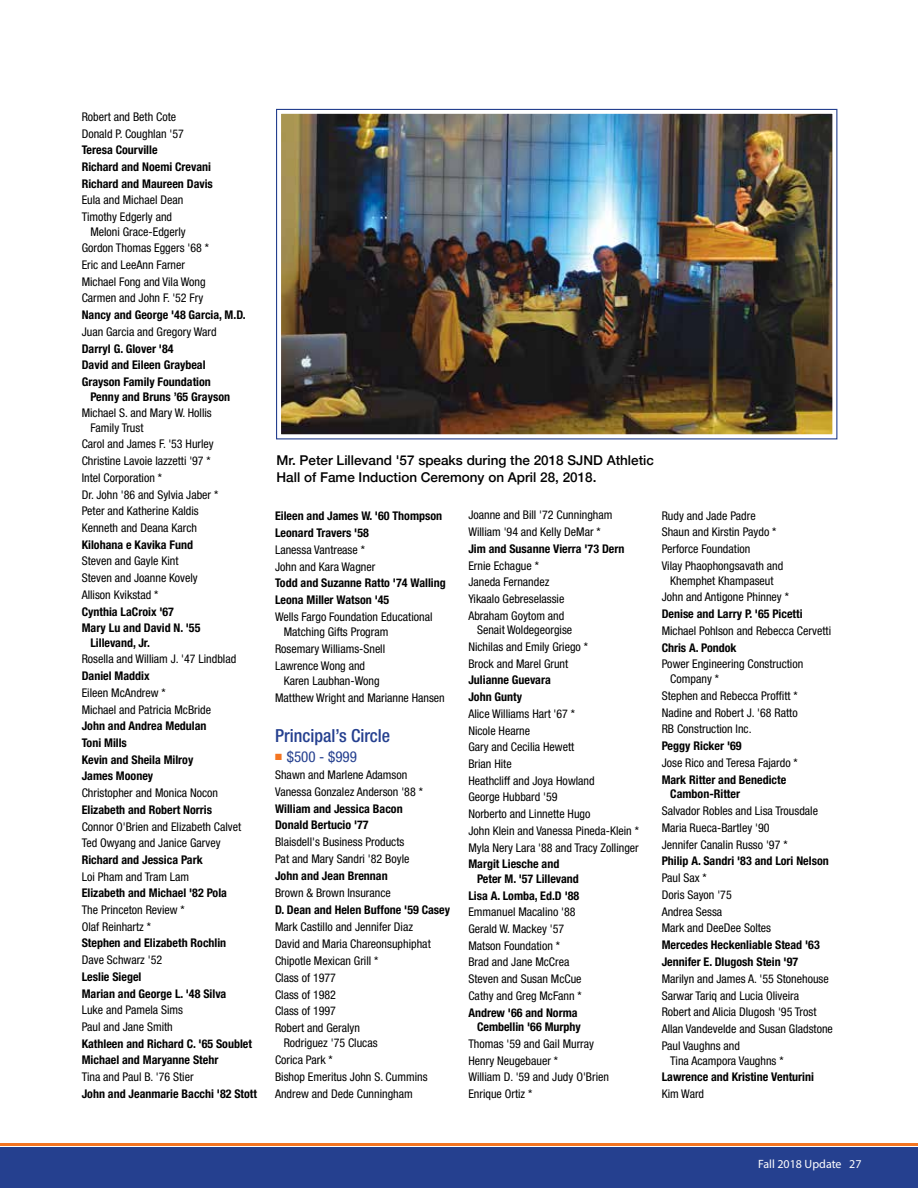
<style>
.page{position:relative;width:918px;height:1188px;background:#fff}
.page>*{position:absolute;margin:0;border:0;box-sizing:border-box;transform-origin:0 0}
.t1{font:500 condensed 18px "Helvetica Neue LT Std";color:#25408f}
.t2{font:condensed 15px "Helvetica Neue LT Std";color:#25408f}
.t3{font:500 13.5px/16.2px "Helvetica Neue";color:#000}
.t4{font:condensed 12px/16.6px "Helvetica Neue LT Std";color:#000}
.t5{font:700 condensed 12px/16.6px "Helvetica Neue LT Std";color:#000}
.t6{font:12px "Myriad Pro";color:#fff}
.s1{color:#f47521}
</style>
<div class="page">
<div style="left:0;top:1148px;width:918px;height:40px;background:#25408f"></div>
<hr style="left:0;top:1143px;width:918px;height:3px;background:#f47521">
<img style="left:282px;top:115px;width:549px;height:318px">
<div style="left:272px;top:105px;width:569px;height:338px;border:9px solid #fff"></div>
<p class="t4" style="left:82px;top:108px;width:104px">Robert and Beth Cote<br>Donald P. Coughlan '57</p>
<p class="t5" style="left:82px;top:142px;width:133px">Teresa Courville<br>Richard and Noemi Crevani<br>Richard and Maureen Davis</p>
<p class="t4" style="left:82px;top:192px;width:103px">Eula and Michael Dean<br>Timothy Edgerly and</p>
<p class="t4" style="left:82px;top:223px;width:129px;text-indent:9px">Meloni Grace-Edgerly<br>Gordon Thomas Eggers '68 *<br>Eric and LeeAnn Farner<br>Michael Fong and Vila Wong<br>Carmen and John F. '52 Fry</p>
<p class="t5" style="left:82px;top:306px;width:166px">Nancy and George '48 Garcia, M.D.</p>
<p class="t4" style="left:82px;top:323px;width:137px">Juan Garcia and Gregory Ward</p>
<p class="t5" style="left:82px;top:340px;width:131px">Darryl G. Glover '84<br>David and Eileen Graybeal<br>Grayson Family Foundation</p>
<p class="t5" style="left:90px;top:388px;width:141px">Penny and Bruns ’65 Grayson</p>
<p class="t4" style="left:90px;top:406px;width:123px;line-height:14.5px;text-indent:-9px">Michael S. and Mary W. Hollis<br>Family Trust</p>
<p class="t4" style="left:82px;top:436px;width:138px">Carol and James F. '53 Hurley<br>Christine Lavoie Iazzetti '97 *<br>Intel Corporation *<br>Dr. John '86 and Sylvia Jaber *<br>Peter and Katherine Kaldis<br>Kenneth and Deana Karch</p>
<p class="t5" style="left:82px;top:536px;width:113px">Kilohana e Kavika Fund</p>
<p class="t4" style="left:82px;top:553px;width:118px">Steven and Gayle Kint<br>Steven and Joanne Kovely<br>Allison Kvikstad *</p>
<p class="t5" style="left:82px;top:603px;width:120px">Cynthia LaCroix '67<br>Mary Lu and David N. '55</p>
<p class="t5" style="left:90px;top:634px;width:61px">Lillevand, Jr.</p>
<p class="t4" style="left:82px;top:651px;width:156px">Rosella and William J. '47 Lindblad</p>
<p class="t5" style="left:82px;top:667px;width:69px">Daniel Maddix</p>
<p class="t4" style="left:82px;top:684px;width:131px">Eileen McAndrew *<br>Michael and Patricia McBride</p>
<p class="t5" style="left:82px;top:718px;width:126px">John and Andrea Medulan<br>Toni Mills<br>Kevin and Sheila Milroy<br>James Mooney</p>
<p class="t4" style="left:82px;top:784px;width:138px">Christopher and Monica Nocon</p>
<p class="t5" style="left:82px;top:801px;width:132px">Elizabeth and Robert Norris</p>
<p class="t4" style="left:82px;top:818px;width:161px">Connor O'Brien and Elizabeth Calvet<br>Ted Owyang and Janice Garvey</p>
<p class="t5" style="left:82px;top:851px;width:122px">Richard and Jessica Park</p>
<p class="t4" style="left:82px;top:868px;width:109px">Loi Pham and Tram Lam</p>
<p class="t5" style="left:82px;top:885px;width:147px">Elizabeth and Michael '82 Pola</p>
<p class="t4" style="left:82px;top:901px;width:105px">The Princeton Review *<br>Olaf Reinhartz *</p>
<p class="t5" style="left:82px;top:935px;width:146px">Stephen and Elizabeth Rochlin</p>
<p class="t4" style="left:82px;top:952px;width:82px">Dave Schwarz '52</p>
<p class="t5" style="left:82px;top:968px;width:146px">Leslie Siegel<br>Marian and George L. '48 Silva</p>
<p class="t4" style="left:82px;top:1002px;width:103px">Luke and Pamela Sims<br>Paul and Jane Smith</p>
<p class="t5" style="left:82px;top:1035px;width:172px">Kathleen and Richard C. '65 Soublet<br>Michael and Maryanne Stehr</p>
<p class="t4" style="left:82px;top:1068px;width:113px">Tina and Paul B. '76 Stier</p>
<p class="t5" style="left:82px;top:1085px;width:177px">John and Jeanmarie Bacchi '82 Stott</p>
<p class="t3" style="left:277px;top:451px;width:379px">Mr. Peter Lillevand '57 speaks during the 2018 SJND Athletic<br>Hall of Fame Induction Ceremony on April 28, 2018.</p>
<p class="t5" style="left:275px;top:507px;width:169px">Eileen and James W. '60 Thompson<br>Leonard Travers '58</p>
<p class="t4" style="left:275px;top:541px;width:102px">Lanessa Vantrease *<br>John and Kara Wagner</p>
<p class="t5" style="left:275px;top:575px;width:172px">Todd and Suzanne Ratto '74 Walling<br>Leona Miller Watson '45</p>
<p class="t4" style="left:284px;top:610px;width:150px;line-height:14.7px;text-indent:-9px">Wells Fargo Foundation Educational<br>Matching Gifts Program</p>
<p class="t4" style="left:275px;top:640px;width:112px">Rosemary Williams-Snell<br>Lawrence Wong and</p>
<p class="t4" style="left:275px;top:672px;width:171px;text-indent:9px">Karen Laubhan-Wong<br>Matthew Wright and Marianne Hansen</p>
<h1 class="t1" style="left:275px;top:725px;width:117px">Principal’s Circle</h1>
<p class="t2" style="left:275px;top:748px;width:83px"><span class="s1">■</span> $500 - $999</p>
<p class="t4" style="left:275px;top:766px;width:149px">Shawn and Marlene Adamson<br>Vanessa Gonzalez Anderson '88 *</p>
<p class="t5" style="left:275px;top:800px;width:129px">William and Jessica Bacon<br>Donald Bertucio '77</p>
<p class="t4" style="left:275px;top:834px;width:136px">Blaisdell's Business Products<br>Pat and Mary Sandri '82 Boyle</p>
<p class="t5" style="left:275px;top:867px;width:114px">John and Jean Brennan</p>
<p class="t4" style="left:275px;top:884px;width:117px">Brown &amp; Brown Insurance</p>
<p class="t5" style="left:275px;top:901px;width:177px">D. Dean and Helen Buffone '59 Casey</p>
<p class="t4" style="left:275px;top:918px;width:157px">Mark Castillo and Jennifer Diaz<br>David and Maria Chareonsuphiphat<br>Chipotle Mexican Grill *<br>Class of 1977<br>Class of 1982<br>Class of 1997<br>Robert and Geralyn</p>
<p class="t4" style="left:275px;top:1034px;width:154px;text-indent:9px">Rodriguez '75 Clucas<br>Corica Park *<br>Bishop Emeritus John S. Cummins<br>Andrew and Dede Cunningham</p>
<p class="t4" style="left:468px;top:507px;width:146px">Joanne and Bill '72 Cunningham<br>William '94 and Kelly DeMar *</p>
<p class="t5" style="left:468px;top:540px;width:158px">Jim and Susanne Vierra '73 Dern</p>
<p class="t4" style="left:468px;top:557px;width:98px">Ernie Echague *<br>Janeda Fernandez<br>Yikaalo Gebreselassie<br>Abraham Goytom and</p>
<p class="t4" style="left:468px;top:622px;width:121px;text-indent:9px">Senait Woldegeorgise<br>Nichilas and Emily Griego *<br>Brock and Marel Grunt</p>
<p class="t5" style="left:468px;top:672px;width:84px">Julianne Guevara<br>John Gunty</p>
<p class="t4" style="left:468px;top:705px;width:172px">Alice Williams Hart '67 *<br>Nicole Hearne<br>Gary and Cecilia Hewett<br>Brian Hite<br>Heathcliff and Joya Howland<br>George Hubbard '59<br>Norberto and Linnette Hugo<br>John Klein and Vanessa Pineda-Klein *<br>Myla Nery Lara '88 and Tracy Zollinger</p>
<p class="t5" style="left:477px;top:857px;width:103px;line-height:14.5px;text-indent:-9px">Margit Liesche and<br>Peter M. '57 Lillevand</p>
<p class="t5" style="left:468px;top:887px;width:112px">Lisa A. Lomba, Ed.D '88</p>
<p class="t4" style="left:468px;top:904px;width:115px">Emmanuel Macalino '88<br>Gerald W. Mackey '57<br>Matson Foundation *<br>Brad and Jane McCrea<br>Steven and Susan McCue<br>Cathy and Greg McFann *</p>
<p class="t5" style="left:468px;top:1005px;width:114px;line-height:14.5px;text-align:right">Andrew '66 and Norma<br>Cembellin '66 Murphy</p>
<p class="t4" style="left:468px;top:1035px;width:142px">Thomas '59 and Gail Murray<br>Henry Neugebauer *<br>William D. '59 and Judy O'Brien<br>Enrique Ortiz *</p>
<p class="t4" style="left:662px;top:507px;width:123px">Rudy and Jade Padre<br>Shaun and Kirstin Paydo *<br>Perforce Foundation<br>Vilay Phaophongsavath and</p>
<p class="t4" style="left:662px;top:572px;width:129px;text-align:center">Khemphet Khampaseut<br>John and Antigone Phinney *</p>
<p class="t5" style="left:662px;top:605px;width:142px">Denise and Larry P. '65 Picetti</p>
<p class="t4" style="left:662px;top:622px;width:171px">Michael Pohlson and Rebecca Cervetti</p>
<p class="t5" style="left:662px;top:639px;width:76px">Chris A. Pondok</p>
<p class="t4" style="left:670px;top:657px;width:134px;line-height:14.5px;text-indent:-9px">Power Engineering Construction<br>Company *</p>
<p class="t4" style="left:662px;top:687px;width:138px;text-align:justify">Stephen and Rebecca Proffitt * Nadine and Robert J. '68 Ratto RB Construction Inc.</p>
<p class="t5" style="left:662px;top:737px;width:82px">Peggy Ricker '69</p>
<p class="t4" style="left:662px;top:754px;width:138px">Jose Rico and Teresa Fajardo *</p>
<p class="t5" style="left:670px;top:772px;width:117px;line-height:14.5px;text-indent:-9px">Mark Ritter and Benedicte<br>Cambon-Ritter</p>
<p class="t4" style="left:662px;top:802px;width:158px">Salvador Robles and Lisa Trousdale<br>Maria Rueca-Bartley '90<br>Jennifer Canalin Russo '97 *</p>
<p class="t5" style="left:662px;top:853px;width:169px">Philip A. Sandri '83 and Lori Nelson</p>
<p class="t4" style="left:662px;top:869px;width:111px">Paul Sax *<br>Doris Sayon '75<br>Andrea Sessa<br>Mark and DeeDee Soltes</p>
<p class="t5" style="left:662px;top:936px;width:160px">Mercedes Heckenliable Stead '63<br>Jennifer E. Dlugosh Stein '97</p>
<p class="t4" style="left:662px;top:970px;width:173px">Marilyn and James A. '55 Stonehouse<br>Sarwar Tariq and Lucia Oliveira<br>Robert and Alicia Dlugosh '95 Trost<br>Allan Vandevelde and Susan Gladstone<br>Paul Vaughns and</p>
<p class="t4" style="left:670px;top:1052px;width:115px">Tina Acampora Vaughns *</p>
<p class="t5" style="left:662px;top:1069px;width:154px">Lawrence and Kristine Venturini</p>
<p class="t4" style="left:662px;top:1085px;width:44px">Kim Ward</p>
<p class="t6" style="left:758px;top:1157px;width:105px">Fall 2018 Update 27</p>
</div>
